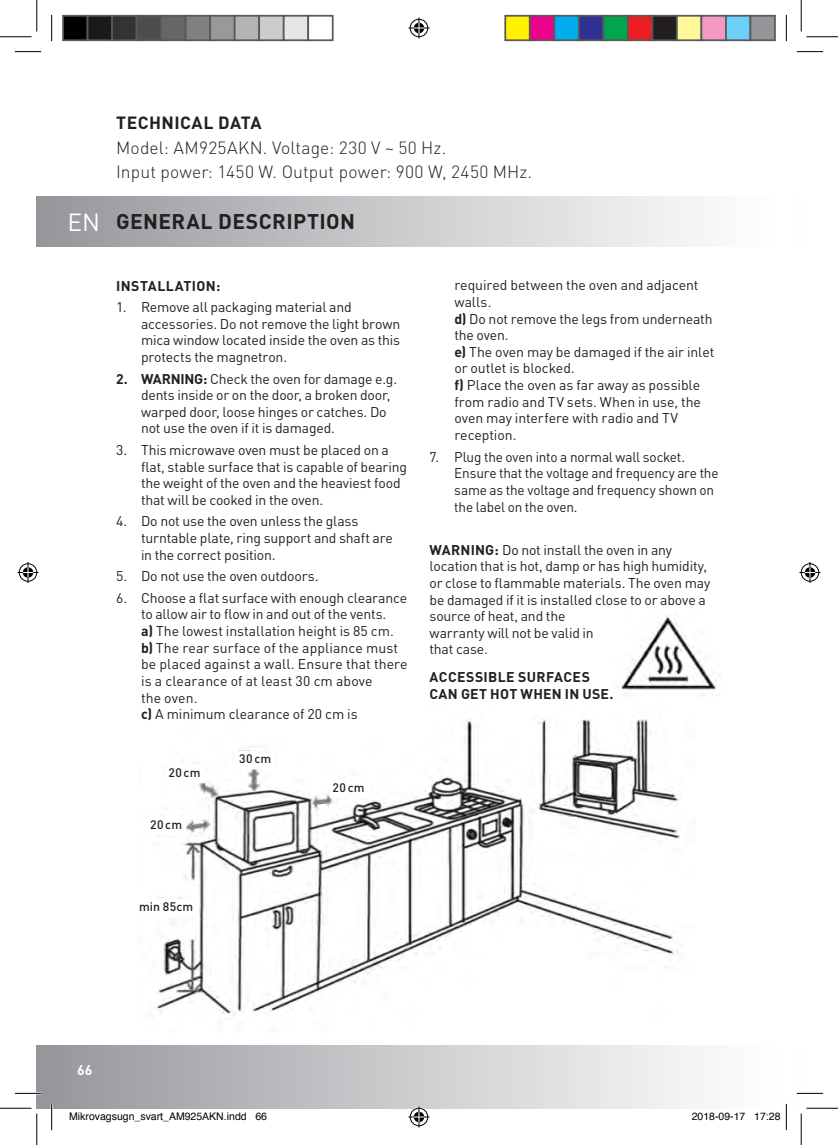
<style>
.page{position:relative;width:838px;height:1145px;background:#fff}
.page>*{position:absolute;margin:0;border:0;box-sizing:border-box;transform-origin:0 0}
.t1{font:700 21px "DIN Pro";letter-spacing:.02em;color:#231f20}
.t2{font:300 17.5px/24.5px "DIN Pro";letter-spacing:.01em;color:#231f20}
.t3{font:700 17.5px "DIN Pro";letter-spacing:.025em;color:#231f20}
.t4{font:14px/16.6px "DIN Pro";letter-spacing:-.01em;color:#231f20}
.t5{font:700 14px/17.5px "DIN Pro";letter-spacing:.025em;color:#231f20}
.t6{font:700 14px "DIN Pro";color:#fff}
.t7{font:500 12.25px "DIN Pro";letter-spacing:.015em;color:#231f20}
.t8{font:10.5px "Helvetica";color:#000}
.s1{font-weight:400;font-size:24.5px;color:#fff}
.s2{font-weight:700}
</style>
<div class="page">
<div style="left:37px;top:1046px;width:749px;height:62px;background:linear-gradient(to right,#96979b,#fff)"></div>
<div style="left:37px;top:197px;width:748px;height:50px;background:linear-gradient(to right,#96979b,#fff)"></div>
<img style="left:156px;top:718px;width:525px;height:297px">
<img style="left:617px;top:615px;width:104px;height:81px">
<div style="left:166px;top:765px;width:38px;height:17px;background:#fff"></div>
<div style="left:236px;top:751px;width:39px;height:18px;background:#fff"></div>
<div style="left:147px;top:818px;width:39px;height:17px;background:#fff"></div>
<div style="left:136px;top:900px;width:60px;height:17px;background:#fff"></div>
<div style="left:330px;top:780px;width:38px;height:17px;background:#fff"></div>
<hr style="left:15px;top:1092px;width:26px;height:2px;background:#fff">
<hr style="left:51px;top:1104px;width:2px;height:26px;background:#fff">
<hr style="left:785px;top:1104px;width:2px;height:26px;background:#fff">
<svg style="left:15px;top:51px;width:26px;height:1px"></svg>
<svg style="left:796px;top:51px;width:27px;height:1px"></svg>
<svg style="left:15px;top:1093px;width:26px;height:1px"></svg>
<svg style="left:796px;top:1093px;width:27px;height:1px"></svg>
<svg style="left:51px;top:15px;width:1px;height:26px"></svg>
<svg style="left:51px;top:1104px;width:1px;height:26px"></svg>
<svg style="left:786px;top:15px;width:1px;height:26px"></svg>
<svg style="left:786px;top:1104px;width:1px;height:26px"></svg>
<hr style="left:0;top:36px;width:32px;height:1px;background:#000">
<hr style="left:806px;top:36px;width:31px;height:1px;background:#000">
<hr style="left:0;top:1108px;width:32px;height:1px;background:#000">
<hr style="left:806px;top:1108px;width:31px;height:1px;background:#000">
<hr style="left:36px;top:0;width:1px;height:31px;background:#000">
<hr style="left:36px;top:1113px;width:1px;height:32px;background:#000">
<hr style="left:800px;top:0;width:1px;height:31px;background:#000">
<hr style="left:800px;top:1113px;width:1px;height:32px;background:#000">
<svg style="left:408px;top:18px;width:21px;height:21px"></svg>
<svg style="left:408px;top:1106px;width:21px;height:21px"></svg>
<svg style="left:18px;top:562px;width:21px;height:21px"></svg>
<svg style="left:799px;top:562px;width:21px;height:21px"></svg>
<div style="left:63px;top:16px;width:25px;height:24px;background:#000"></div>
<div style="left:62px;top:15px;width:26px;height:26px;border:2px solid #595959"></div>
<div style="left:88px;top:16px;width:24px;height:24px;background:#1a1a1a"></div>
<div style="left:87px;top:15px;width:26px;height:26px;border:2px solid #595959"></div>
<div style="left:112px;top:16px;width:25px;height:24px;background:#333"></div>
<div style="left:111px;top:15px;width:26px;height:26px;border:2px solid #595959"></div>
<div style="left:137px;top:16px;width:24px;height:24px;background:#4d4d4d"></div>
<div style="left:136px;top:15px;width:26px;height:26px;border:2px solid #595959"></div>
<div style="left:161px;top:16px;width:25px;height:24px;background:#666"></div>
<div style="left:160px;top:15px;width:26px;height:26px;border:2px solid #595959"></div>
<div style="left:186px;top:16px;width:24px;height:24px;background:#808080"></div>
<div style="left:185px;top:15px;width:26px;height:26px;border:2px solid #595959"></div>
<div style="left:210px;top:16px;width:25px;height:24px;background:#999"></div>
<div style="left:209px;top:15px;width:26px;height:26px;border:2px solid #595959"></div>
<div style="left:235px;top:16px;width:24px;height:24px;background:#b3b3b3"></div>
<div style="left:234px;top:15px;width:26px;height:26px;border:2px solid #595959"></div>
<div style="left:259px;top:16px;width:25px;height:24px;background:#ccc"></div>
<div style="left:258px;top:15px;width:26px;height:26px;border:2px solid #595959"></div>
<div style="left:284px;top:16px;width:24px;height:24px;background:#e6e6e6"></div>
<div style="left:283px;top:15px;width:26px;height:26px;border:2px solid #595959"></div>
<div style="left:307px;top:15px;width:26px;height:26px;border:2px solid #595959"></div>
<div style="left:505px;top:16px;width:24px;height:24px;background:#fff101"></div>
<div style="left:504px;top:15px;width:26px;height:26px;border:2px solid #595959"></div>
<div style="left:529px;top:16px;width:25px;height:24px;background:#ed028c"></div>
<div style="left:529px;top:15px;width:26px;height:26px;border:2px solid #595959"></div>
<div style="left:554px;top:16px;width:24px;height:24px;background:#00aeef"></div>
<div style="left:553px;top:15px;width:26px;height:26px;border:2px solid #595959"></div>
<div style="left:578px;top:16px;width:25px;height:24px;background:#2e3092"></div>
<div style="left:578px;top:15px;width:26px;height:26px;border:2px solid #595959"></div>
<div style="left:603px;top:16px;width:24px;height:24px;background:#00a54f"></div>
<div style="left:602px;top:15px;width:26px;height:26px;border:2px solid #595959"></div>
<div style="left:627px;top:16px;width:25px;height:24px;background:#ee1d23"></div>
<div style="left:627px;top:15px;width:26px;height:26px;border:2px solid #595959"></div>
<div style="left:652px;top:16px;width:24px;height:24px;background:#231f20"></div>
<div style="left:651px;top:15px;width:26px;height:26px;border:2px solid #595959"></div>
<div style="left:676px;top:16px;width:25px;height:24px;background:#fff79a"></div>
<div style="left:676px;top:15px;width:26px;height:26px;border:2px solid #595959"></div>
<div style="left:701px;top:16px;width:24px;height:24px;background:#f499c2"></div>
<div style="left:700px;top:15px;width:26px;height:26px;border:2px solid #595959"></div>
<div style="left:725px;top:16px;width:25px;height:24px;background:#6bcff6"></div>
<div style="left:725px;top:15px;width:26px;height:26px;border:2px solid #595959"></div>
<div style="left:750px;top:16px;width:24px;height:24px;background:#939598"></div>
<div style="left:749px;top:15px;width:26px;height:26px;border:2px solid #595959"></div>
<p class="t3" style="left:116px;top:111px;width:147px">TECHNICAL DATA</p>
<p class="t2" style="left:116px;top:135px;width:417px">Model: AM925AKN. Voltage: 230 V ~ 50 Hz.<br>Input power: 1450 W. Output power: 900 W, 2450 MHz.</p>
<h1 class="t1" style="left:68px;top:208px;width:289px"><span class="s1">EN</span> GENERAL DESCRIPTION</h1>
<p class="t5" style="left:116px;top:276px;width:106px">INSTALLATION:</p>
<p class="t4" style="left:141px;top:298px;width:261px;text-indent:-25px">1. Remove all packaging material and accessories. Do not remove the light brown mica window located inside the oven as this protects the magnetron.</p>
<p class="t4" style="left:141px;top:370px;width:258px;text-indent:-25px"><span class="s2">2. WARNING:</span> Check the oven for damage e.g. dents inside or on the door, a broken door, warped door, loose hinges or catches. Do not use the oven if it is damaged.</p>
<p class="t4" style="left:141px;top:441px;width:267px;text-indent:-25px">3. This microwave oven must be placed on a flat, stable surface that is capable of bearing the weight of the oven and the heaviest food that will be cooked in the oven.</p>
<p class="t4" style="left:141px;top:512px;width:253px;text-indent:-25px">4. Do not use the oven unless the glass turntable plate, ring support and shaft are in the correct position.</p>
<p class="t4" style="left:116px;top:567px;width:204px">5. Do not use the oven outdoors.</p>
<p class="t4" style="left:141px;top:589px;width:268px;text-indent:-25px">6. Choose a flat surface with enough clearance to allow air to flow in and out of the vents.<br><span class="s2">a)</span> The lowest installation height is 85 cm. <span class="s2">b)</span> The rear surface of the appliance must be placed against a wall. Ensure that there is a clearance of at least 30 cm above<br>the oven.<br><span class="s2">c)</span> A minimum clearance of 20 cm is</p>
<p class="t7" style="left:168px;top:764px;width:33px">20 cm</p>
<p class="t7" style="left:150px;top:816px;width:33px">20 cm</p>
<p class="t7" style="left:239px;top:750px;width:33px">30 cm</p>
<p class="t7" style="left:332px;top:779px;width:33px">20 cm</p>
<p class="t4" style="left:454px;top:276px;width:261px">required between the oven and adjacent walls.<br><span class="s2">d)</span> Do not remove the legs from underneath the oven.<br><span class="s2">e)</span> The oven may be damaged if the air inlet or outlet is blocked.<br><span class="s2">f)</span> Place the oven as far away as possible from radio and TV sets. When in use, the oven may interfere with radio and TV reception.</p>
<p class="t4" style="left:454px;top:448px;width:266px;text-indent:-25px">7. Plug the oven into a normal wall socket.<br>Ensure that the voltage and frequency are the same as the voltage and frequency shown on the label on the oven.</p>
<p class="t4" style="left:429px;top:541px;width:282px"><span class="s2">WARNING:</span> Do not install the oven in any location that is hot, damp or has high humidity, or close to flammable materials. The oven may be damaged if it is installed close to or above a source of heat, and the<br>warranty will not be valid in<br>that case.</p>
<p class="t5" style="left:429px;top:668px;width:185px">ACCESSIBLE SURFACES<br>CAN GET HOT WHEN IN USE.</p>
<p class="t7" style="left:139px;top:898px;width:56px">min 85cm</p>
<p class="t6" style="left:77px;top:1061px;width:17px">66</p>
<p class="t8" style="left:69px;top:1108px;width:199px">Mikrovagsugn_svart_AM925AKN.indd 66</p>
<p class="t8" style="left:691px;top:1108px;width:90px">2018-09-17 17:28</p>
</div>
